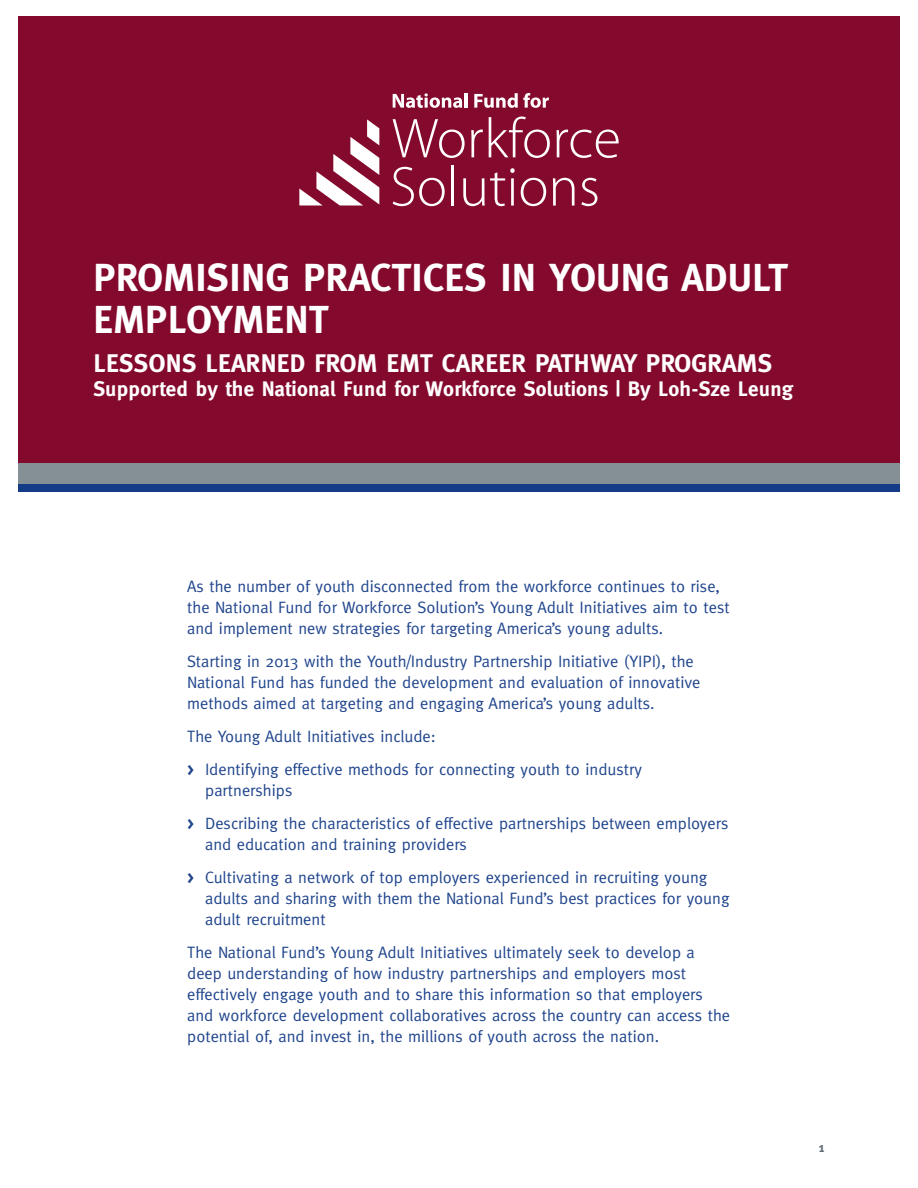
<style>
.page{position:relative;width:918px;height:1188px;background:#fff}
.page>*{position:absolute;margin:0;border:0;box-sizing:border-box;transform-origin:0 0}
.t1{font:700 39px/42px "Meta";letter-spacing:.01em;color:#fff}
.Subtitle{font:700 25.5px "Meta";letter-spacing:.01em;color:#fff}
.Subtitle-2{font:700 21px "Meta";letter-spacing:.01em;color:#fff}
.Intro_Paragraph{font:16.5px/21px "Meta";color:#20458c}
.Header_5{font:700 13.5px "Meta";color:#626e77}
.s1{font-weight:700}
</style>
<div class="page">
<div style="left:18px;top:16px;width:882px;height:448px;background:#840a2d"></div>
<div style="left:18px;top:464px;width:882px;height:20px;background:#859096"></div>
<div style="left:18px;top:484px;width:882px;height:7px;background:#143b86"></div>
<svg style="left:393px;top:93px;width:69px;height:15px"></svg>
<hr style="left:465px;top:93px;width:3px;height:15px;background:#fff">
<svg style="left:474px;top:93px;width:75px;height:15px"></svg>
<svg style="left:393px;top:119px;width:72px;height:39px"></svg>
<svg style="left:471px;top:130px;width:12px;height:27px"></svg>
<svg style="left:489px;top:117px;width:61px;height:41px"></svg>
<svg style="left:557px;top:130px;width:62px;height:28px"></svg>
<svg style="left:299px;top:119px;width:80px;height:86px"></svg>
<svg style="left:393px;top:167px;width:52px;height:39px"></svg>
<hr style="left:452px;top:165px;width:2px;height:41px;background:#fff">
<svg style="left:463px;top:168px;width:52px;height:38px"></svg>
<svg style="left:521px;top:178px;width:25px;height:28px"></svg>
<svg style="left:553px;top:178px;width:22px;height:28px"></svg>
<svg style="left:581px;top:178px;width:16px;height:28px"></svg>
<p class="t1" style="left:94px;top:256px;width:696px">PROMISING PRACTICES IN YOUNG ADULT<br>EMPLOYMENT</p>
<p class="Subtitle" style="left:94px;top:348px;width:680px">LESSONS LEARNED FROM EMT CAREER PATHWAY PROGRAMS</p>
<p class="Subtitle-2" style="left:94px;top:376px;width:701px">Supported by the National Fund for Workforce Solutions | By Loh-Sze Leung</p>
<p class="Intro_Paragraph" style="left:187px;top:576px;width:544px">As the number of youth disconnected from the workforce continues to rise, the National Fund for Workforce Solution’s Young Adult Initiatives aim to test and implement new strategies for targeting America’s young adults.</p>
<p class="Intro_Paragraph" style="left:187px;top:651px;width:515px">Starting in 2013 with the Youth/Industry Partnership Initiative (YIPI), the<br>National Fund has funded the development and evaluation of innovative methods aimed at targeting and engaging America’s young adults.</p>
<p class="Intro_Paragraph" style="left:187px;top:726px;width:250px">The Young Adult Initiatives include:</p>
<p class="Intro_Paragraph" style="left:205px;top:759px;width:438px;text-indent:-18px"><span class="s1">&gt;</span> Identifying effective methods for connecting youth to industry partnerships</p>
<p class="Intro_Paragraph" style="left:205px;top:813px;width:525px;text-indent:-18px"><span class="s1">&gt;</span> Describing the characteristics of effective partnerships between employers and education and training providers</p>
<p class="Intro_Paragraph" style="left:205px;top:867px;width:526px;text-indent:-18px"><span class="s1">&gt;</span> Cultivating a network of top employers experienced in recruiting young adults and sharing with them the National Fund’s best practices for young adult recruitment</p>
<p class="Intro_Paragraph" style="left:187px;top:942px;width:544px">The National Fund’s Young Adult Initiatives ultimately seek to develop a deep understanding of how industry partnerships and employers most effectively engage youth and to share this information so that employers and workforce development collaboratives across the country can access the potential of, and invest in, the millions of youth across the nation.</p>
<p class="Header_5" style="left:818px;top:1139px;width:8px">1</p>
</div>
